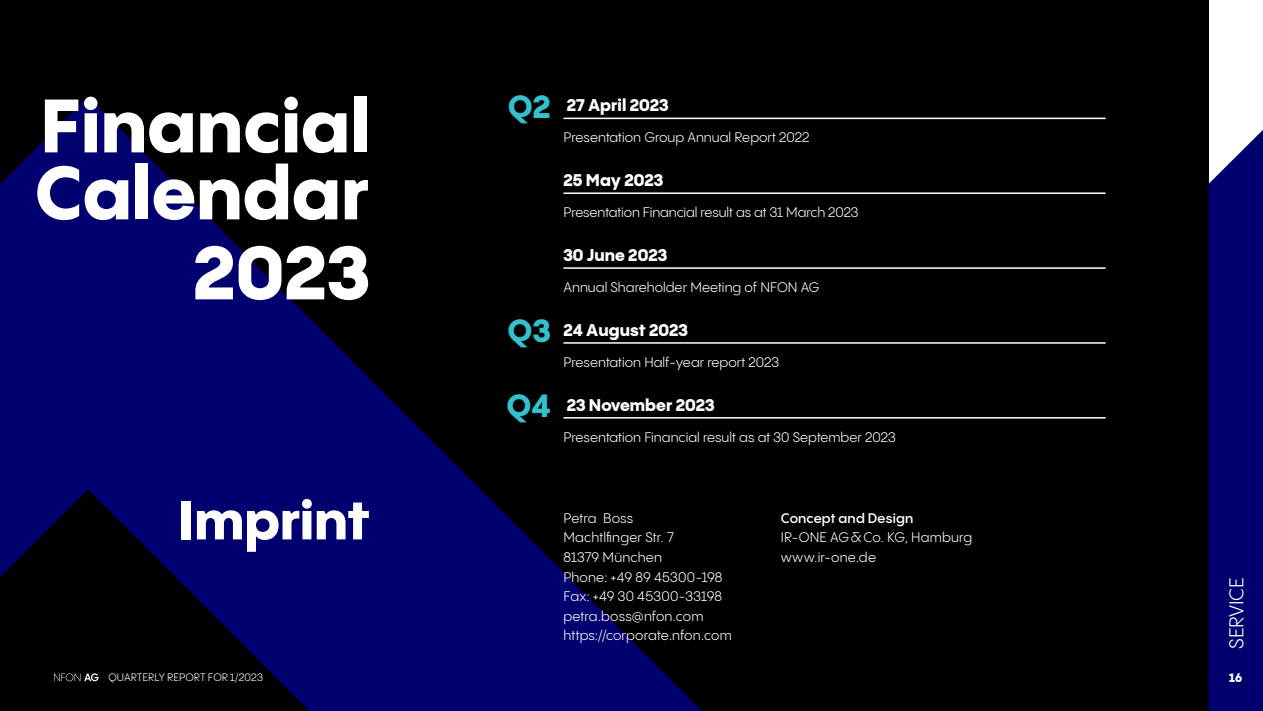
<style>
.page{position:relative;width:1263px;height:711px;background:#fff}
.page>*{position:absolute;margin:0;border:0;box-sizing:border-box;transform-origin:0 0}
.t1{font:800 74.4px/66.9px "PP Pangram Sans";color:#fff}
.t2{font:800 54px "PP Pangram Sans";color:#fff}
.t3{font:800 31.35px "PP Pangram Sans";color:#33c1ce}
.t4{font:19.5px "PP Pangram Sans";letter-spacing:-.02em;color:#fff}
.t5{font:800 16.5px "PP Pangram Sans";color:#fff}
.t6{font:13.5px/19.5px "PP Pangram Sans";color:#fff}
.t7{font:600 13.5px "PP Pangram Sans";letter-spacing:.015em;color:#fff}
.t8{font:800 12px "PP Pangram Sans";color:#fff}
.t9{font:10.5px "PP Pangram Sans";letter-spacing:.005em;color:#fff}
</style>
<div class="page">
<div style="left:0;top:0;width:1209px;height:710px;background:#000"></div>
<svg style="left:0;top:96px;width:702px;height:614px"></svg>
<hr style="left:563px;top:117px;width:543px;height:2px;background:#fff">
<hr style="left:563px;top:192px;width:543px;height:2px;background:#fff">
<hr style="left:563px;top:267px;width:543px;height:1px;background:#fff">
<hr style="left:563px;top:342px;width:543px;height:1px;background:#fff">
<hr style="left:563px;top:417px;width:543px;height:1px;background:#fff">
<div style="left:1208px;top:130px;width:55px;height:580px;background:#00006e"></div>
<svg style="left:54px;top:673px;width:45px;height:7px"></svg>
<h1 class="t1" style="left:35px;top:90px;width:337px">Financial<br>Calendar</h1>
<h1 class="t1" style="left:193px;top:237px;width:178px">2023</h1>
<h2 class="t2" style="left:178px;top:484px;width:193px">Imprint</h2>
<p class="t9" style="left:108px;top:670px;width:156px">QUARTERLY REPORT FOR 1/2023</p>
<h3 class="t3" style="left:508px;top:86px;width:44px">Q2</h3>
<h3 class="t3" style="left:508px;top:310px;width:45px">Q3</h3>
<h3 class="t3" style="left:506px;top:385px;width:46px">Q4</h3>
<p class="t5" style="left:567px;top:94px;width:103px">27 April 2023</p>
<p class="t6" style="left:563px;top:127px;width:247px">Presentation Group Annual Report 2022</p>
<p class="t5" style="left:563px;top:169px;width:101px">25 May 2023</p>
<p class="t6" style="left:563px;top:202px;width:297px">Presentation Financial result as at 31 March 2023</p>
<p class="t5" style="left:563px;top:244px;width:105px">30 June 2023</p>
<p class="t6" style="left:563px;top:277px;width:258px">Annual Shareholder Meeting of NFON AG</p>
<p class="t5" style="left:563px;top:319px;width:126px">24 August 2023</p>
<p class="t6" style="left:563px;top:352px;width:217px">Presentation Half-year report 2023</p>
<p class="t5" style="left:567px;top:393px;width:149px">23 November 2023</p>
<p class="t6" style="left:563px;top:427px;width:334px">Presentation Financial result as at 30 September 2023</p>
<p class="t6" style="left:563px;top:508px;width:170px">Petra Boss<br>Machtlfinger Str. 7<br>81379 München<br>Phone: +49 89 45300-198<br>Fax: +49 30 45300-33198 petra.boss@nfon.com https://corporate.nfon.com</p>
<p class="t7" style="left:781px;top:509px;width:134px">Concept and Design</p>
<p class="t6" style="left:781px;top:527px;width:193px">IR-ONE AG&amp;Co. KG, Hamburg www.ir-one.de</p>
<h3 class="t4" style="left:1224px;top:648px;width:72px;rotate:-90deg">SERVICE</h3>
<p class="t8" style="left:1229px;top:669px;width:15px">16</p>
</div>
